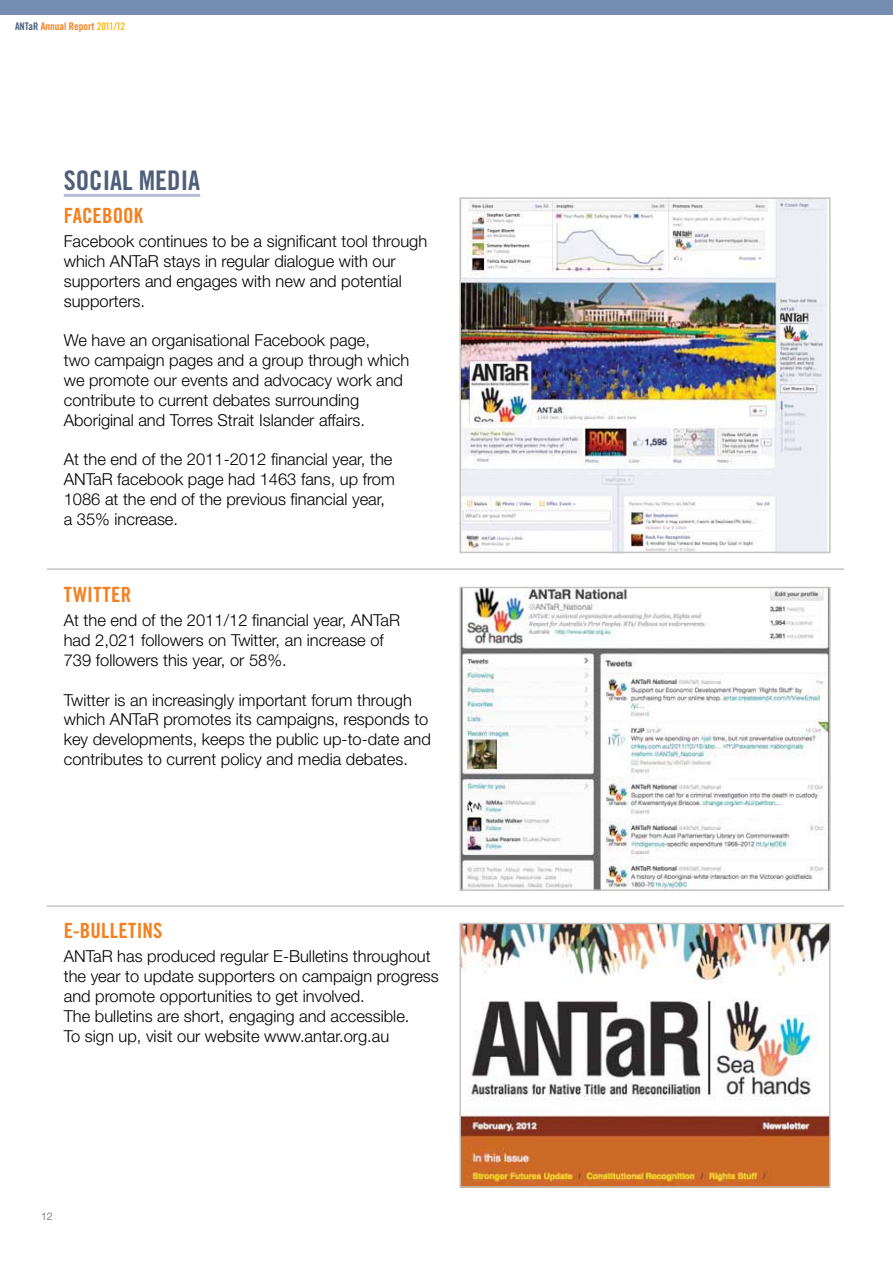
<style>
.page{position:relative;width:893px;height:1263px;background:#fff}
.page>*{position:absolute;margin:0;border:0;box-sizing:border-box;transform-origin:0 0}
.t1{font:27px "Trade Gothic LT Std Bd Cn 20";color:#4e5f79}
.t2{font:21px "Trade Gothic LT Std Bd Cn 20";letter-spacing:.01em;color:#f58020}
.t3{font:300 16.5px/19.8px "Helvetica Neue LT Std";color:#000}
.t4{font:10.5px "Trade Gothic LT Std Bd Cn 20";color:#f58020}
.t5{font:300 10.5px "Helvetica Neue LT Std";color:#4e5f79}
.s1{color:#4e5f79}
.s2{color:#fdb714}
</style>
<div class="page">
<div style="left:0;top:0;width:893px;height:15px;background:#768db2"></div>
<hr style="left:64px;top:194px;width:136px;height:3px;background:#b4bdd3">
<img style="left:462px;top:200px;width:366px;height:350px">
<div style="left:459px;top:197px;width:372px;height:356px;border:2px solid #c5c4c1"></div>
<img style="left:462px;top:590px;width:366px;height:298px">
<div style="left:459px;top:587px;width:372px;height:304px;border:2px solid #c5c4c1"></div>
<img style="left:462px;top:926px;width:366px;height:259px">
<div style="left:459px;top:923px;width:372px;height:265px;border:2px solid #c5c4c1"></div>
<hr style="left:47px;top:568px;width:797px;height:2px;background:#c5c4c1">
<hr style="left:47px;top:905px;width:797px;height:2px;background:#c5c4c1">
<p class="t4" style="left:15px;top:20px;width:112px"><span class="s1">ANTAR</span> ANNUAL REPORT <span class="s2">2011/12</span></p>
<h1 class="t1" style="left:64px;top:164px;width:37px">SOCIAL</h1>
<h1 class="t1" style="left:139px;top:164px;width:40px">MEDIA</h1>
<p class="t2" style="left:64px;top:203px;width:81px">FACEBOOK</p>
<p class="t3" style="left:64px;top:231px;width:365px">Facebook continues to be a significant tool through which ANTaR stays in regular dialogue with our supporters and engages with new and potential supporters.</p>
<p class="t3" style="left:64px;top:330px;width:347px">We have an organisational Facebook page,<br>two campaign pages and a group through which we promote our events and advocacy work and contribute to current debates surrounding Aboriginal and Torres Strait Islander affairs.</p>
<p class="t3" style="left:64px;top:449px;width:333px">At the end of the 2011-2012 financial year, the ANTaR facebook page had 1463 fans, up from 1086 at the end of the previous financial year, a 35% increase.</p>
<p class="t2" style="left:64px;top:582px;width:69px">TWITTER</p>
<p class="t3" style="left:64px;top:610px;width:338px">At the end of the 2011/12 financial year, ANTaR had 2,021 followers on Twitter, an increase of<br>739 followers this year, or 58%.</p>
<p class="t3" style="left:64px;top:689px;width:369px">Twitter is an increasingly important forum through which ANTaR promotes its campaigns, responds to key developments, keeps the public up-to-date and contributes to current policy and media debates.</p>
<p class="t2" style="left:64px;top:918px;width:82px">E-BULLETINS</p>
<p class="t3" style="left:64px;top:946px;width:377px">ANTaR has produced regular E-Bulletins throughout the year to update supporters on campaign progress and promote opportunities to get involved.<br>The bulletins are short, engaging and accessible.<br>To sign up, visit our website www.antar.org.au</p>
<p class="t5" style="left:41px;top:1210px;width:13px">12</p>
</div>
